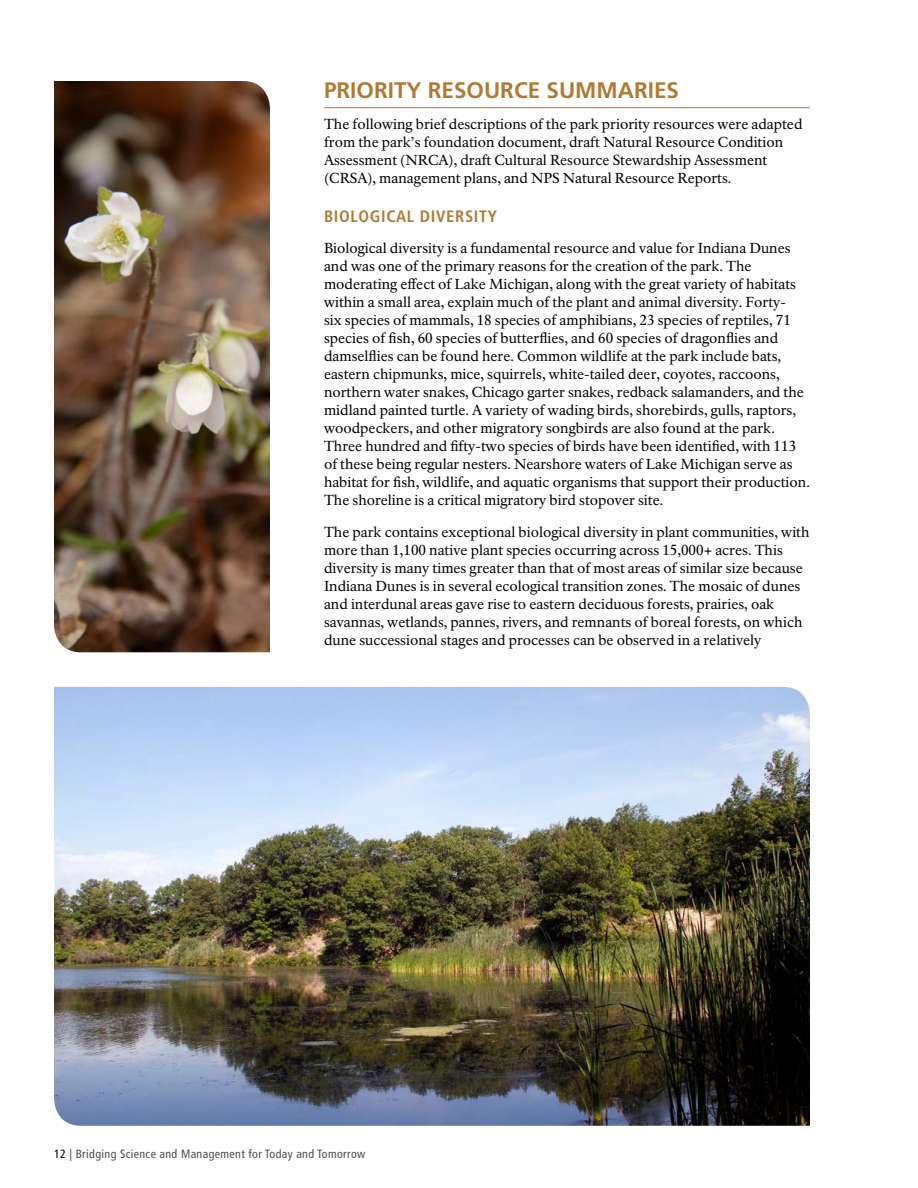
<style>
.page{position:relative;width:918px;height:1188px;background:#fff}
.page>*{position:absolute;margin:0;border:0;box-sizing:border-box;transform-origin:0 0}
.t1{font:700 22.5px "Frutiger LT Std";color:#af7b35}
.t2{font:700 condensed 16.5px "Frutiger LT Std";letter-spacing:.04em;color:#af7b35}
.BODY_-_no_break{font:14.25px/18px "NPS Rawlinson OT";color:#000}
.t3{font:condensed 12px "Frutiger LT Std";letter-spacing:.03em;color:#4d4d4f}
.s1{color:#000}
</style>
<div class="page">
<hr style="left:324px;top:107px;width:486px;height:1px;background:#af7b35">
<img style="left:54px;top:687px;width:756px;height:439px">
<img style="left:54px;top:81px;width:216px;height:571px">
<h3 class="t1" style="left:324px;top:77px;width:357px">PRIORITY RESOURCE SUMMARIES</h3>
<p class="BODY_-_no_break" style="left:324px;top:116px;width:480px">The following brief descriptions of the park priority resources were adapted from the park’s foundation document, draft Natural Resource Condition Assessment (NRCA), draft Cultural Resource Stewardship Assessment (CRSA), management plans, and NPS Natural Resource Reports.</p>
<h4 class="t2" style="left:324px;top:206px;width:174px">BIOLOGICAL DIVERSITY</h4>
<p class="BODY_-_no_break" style="left:324px;top:239px;width:487px">Biological diversity is a fundamental resource and value for Indiana Dunes and was one of the primary reasons for the creation of the park. The moderating effect of Lake Michigan, along with the great variety of habitats within a small area, explain much of the plant and animal diversity. Forty-<br>six species of mammals, 18 species of amphibians, 23 species of reptiles, 71 species of fish, 60 species of butterflies, and 60 species of dragonflies and damselflies can be found here. Common wildlife at the park include bats, eastern chipmunks, mice, squirrels, white-tailed deer, coyotes, raccoons, northern water snakes, Chicago garter snakes, redback salamanders, and the midland painted turtle. A variety of wading birds, shorebirds, gulls, raptors, woodpeckers, and other migratory songbirds are also found at the park.<br>Three hundred and fifty-two species of birds have been identified, with 113 of these being regular nesters. Nearshore waters of Lake Michigan serve as habitat for fish, wildlife, and aquatic organisms that support their production.<br>The shoreline is a critical migratory bird stopover site.</p>
<p class="BODY_-_no_break" style="left:324px;top:523px;width:487px">The park contains exceptional biological diversity in plant communities, with more than 1,100 native plant species occurring across 15,000+ acres. This diversity is many times greater than that of most areas of similar size because Indiana Dunes is in several ecological transition zones. The mosaic of dunes and interdunal areas gave rise to eastern deciduous forests, prairies, oak savannas, wetlands, pannes, rivers, and remnants of boreal forests, on which dune successional stages and processes can be observed in a relatively</p>
<p class="t3" style="left:54px;top:1147px;width:313px"><span class="s1">12</span> | Bridging Science and Management for Today and Tomorrow</p>
</div>
